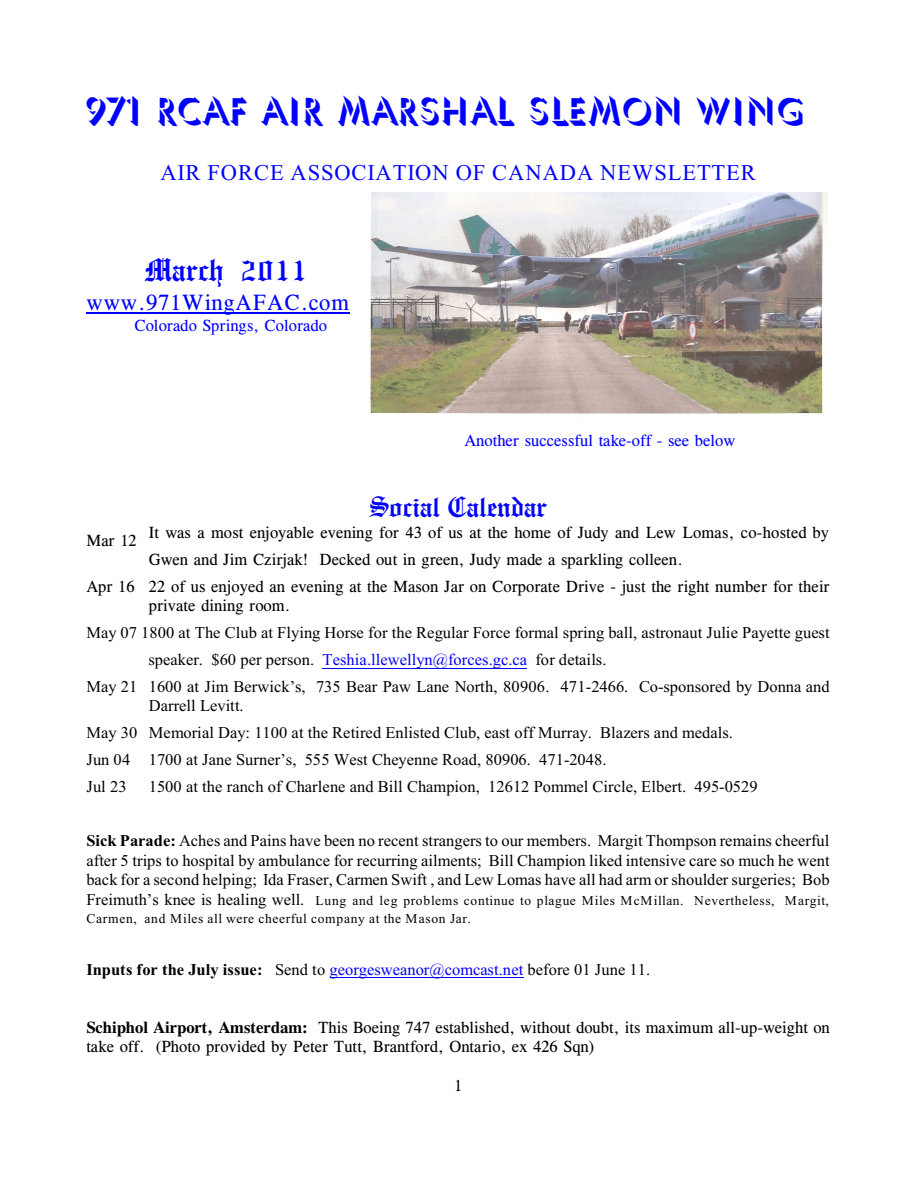
<style>
.page{position:relative;width:918px;height:1188px;background:#fff}
.page>*{position:absolute;margin:0;border:0;box-sizing:border-box;transform-origin:0 0}
.t1{font:36px "Umpa Normal";color:#00f}
.t2{font:30px "Old English ATT";color:#00f}
.t3{font:27px "Old English ATT";color:#00f}
.t4{font:22.5px "Times New Roman";letter-spacing:.04em;color:#00f}
.t5{font:22.5px "Times Cg ATT";letter-spacing:.035em;color:#00f}
.t6{font:16.5px/27px "Times New Roman";color:#000}
.t7{font:16.5px/19.2px "Times Cg ATT";color:#000}
.t8{font:16.5px "Times New Roman";color:#00f}
.t9{font:16.5px "Times Cg ATT";color:#00f}
.t10{font:13.5px/18px "Times New Roman";letter-spacing:.05em;color:#000}
.s1{color:#00f}
.s2{font-weight:700}
.s3{font-size:16.5px}
.s4{font-weight:700;color:#000}
.s5{color:#000}
</style>
<div class="page">
<hr style="left:86px;top:313px;width:264px;height:1px;background:#00f">
<hr style="left:323px;top:668px;width:204px;height:1px;background:#00f">
<hr style="left:330px;top:977px;width:193px;height:1px;background:#00f">
<img style="left:370px;top:193px;width:457px;height:221px">
<h1 class="t1" style="left:86px;top:97px;width:720px">971 RCAF AIR MARSHAL SLEMON WING</h1>
<h3 class="t4" style="left:160px;top:165px;width:597px">AIR FORCE ASSOCIATION OF CANADA NEWSLETTER</h3>
<h2 class="t2" style="left:144px;top:259px;width:165px">March 2011</h2>
<h3 class="t5" style="left:86px;top:294px;width:264px">www.971WingAFAC.com</h3>
<p class="t9" style="left:134px;top:319px;width:194px">Colorado Springs, Colorado</p>
<p class="t9" style="left:464px;top:435px;width:273px">Another successful take-off - see below</p>
<h3 class="t3" style="left:370px;top:497px;width:179px">Social Calendar</h3>
<p class="t7" style="left:86px;top:525px;width:744px">Mar 12 It was a most enjoyable evening for 43 of us at the home of Judy and Lew Lomas, co-hosted by</p>
<p class="t7" style="left:149px;top:551px;width:535px">Gwen and Jim Czirjak! Decked out in green, Judy made a sparkling colleen.</p>
<p class="t7" style="left:86px;top:578px;width:745px">Apr 16 22 of us enjoyed an evening at the Mason Jar on Corporate Drive - just the right number for their</p>
<p class="t7" style="left:149px;top:598px;width:143px">private dining room.</p>
<p class="t6" style="left:86px;top:621px;width:745px">May 07 1800 at The Club at Flying Horse for the Regular Force formal spring ball, astronaut Julie Payette guest</p>
<p class="t6" style="left:148px;top:648px;width:460px">speaker. $60 per person. <span class="s1">Teshia.llewellyn@forces.gc.ca</span> for details.</p>
<p class="t6" style="left:86px;top:674px;width:745px">May 21 1600 at Jim Berwick’s, 735 Bear Paw Lane North, 80906. 471-2466. Co-sponsored by Donna and</p>
<p class="t6" style="left:86px;top:694px;width:648px;text-indent:62px">Darrell Levitt.<br>May 30 Memorial Day: 1100 at the Retired Enlisted Club, east off Murray. Blazers and medals.<br>Jun 04 1700 at Jane Surner’s, 555 West Cheyenne Road, 80906. 471-2048.<br>Jul 23</p>
<p class="t6" style="left:149px;top:775px;width:610px">1500 at the ranch of Charlene and Bill Champion, 12612 Pommel Circle, Elbert. 495-0529</p>
<p class="t6" style="left:86px;top:833px;width:745px;line-height:19.5px;text-align:justify"><span class="s2">Sick Parade:</span> Aches and Pains have been no recent strangers to our members. Margit Thompson remains cheerful after 5 trips to hospital by ambulance for recurring ailments; Bill Champion liked intensive care so much he went back for a second helping; Ida Fraser, Carmen Swift , and Lew Lomas have all had arm or shoulder surgeries; Bob</p>
<p class="t10" style="left:86px;top:892px;width:744px"><span class="s3">Freimuth’s knee is healing well.</span> Lung and leg problems continue to plague Miles McMillan. Nevertheless, Margit,<br>Carmen, and Miles all were cheerful company at the Mason Jar.</p>
<p class="t8" style="left:86px;top:963px;width:565px"><span class="s4">Inputs for the July issue:</span> <span class="s5">Send to</span> georgesweanor@comcast.net <span class="s5">before 01 June 11.</span></p>
<p class="t7" style="left:86px;top:1019px;width:745px"><span class="s2">Schiphol Airport, Amsterdam:</span> This Boeing 747 established, without doubt, its maximum all-up-weight on take off. (Photo provided by Peter Tutt, Brantford, Ontario, ex 426 Sqn)</p>
<p class="t7" style="left:454px;top:1077px;width:10px">1</p>
</div>
